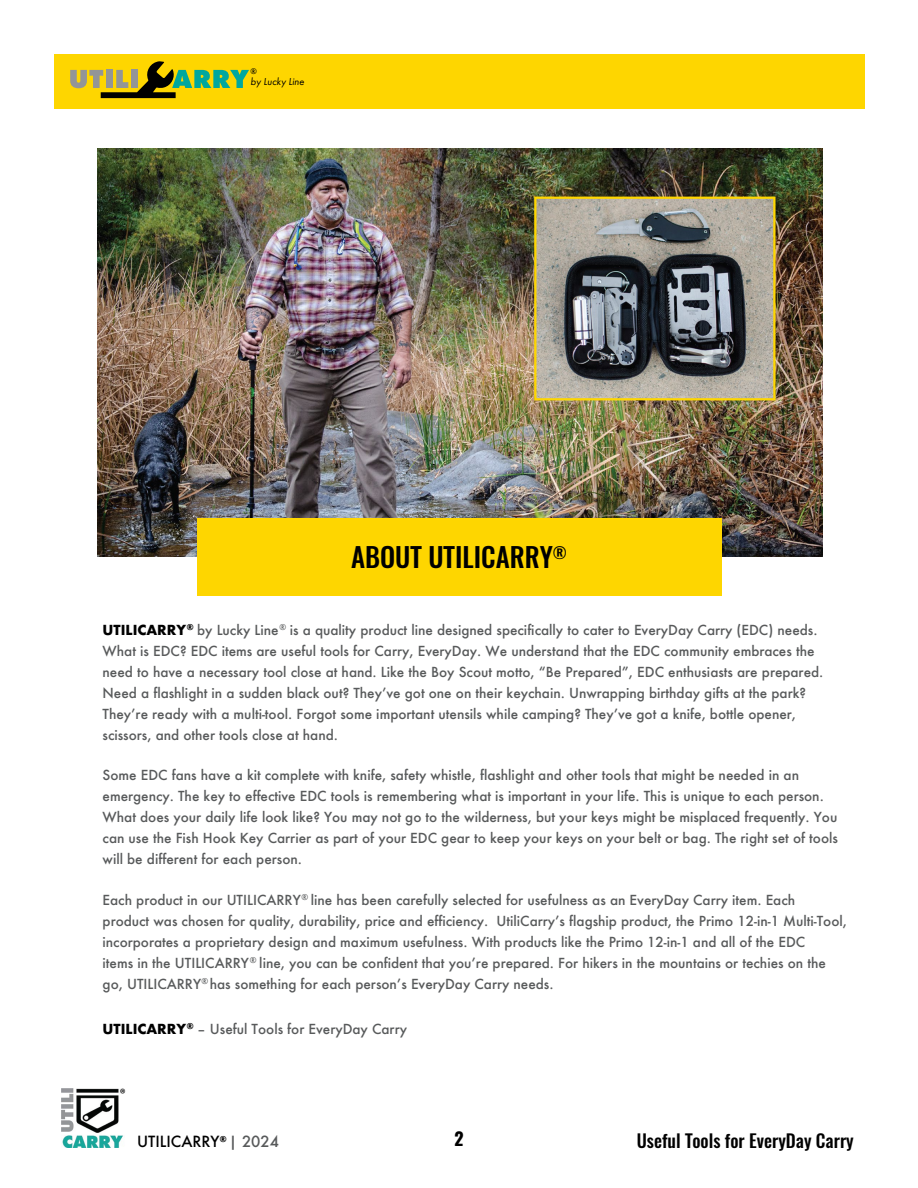
<style>
.page{position:relative;width:918px;height:1188px;background:#fff}
.page>*{position:absolute;margin:0;border:0;box-sizing:border-box;transform-origin:0 0}
.t1{font:500 27px "Oswald";color:#000}
.t2{font:500 18px "Oswald";color:#000}
.t3{font:700 18px "Oswald";color:#000}
.t4{font:500 15px "Futura";color:#000}
.t5{font:500 13.5px/21px "Futura";color:#585a5b}
.t6{font:italic 10.5px "Futura PT";color:#000}
.t7{font:500 7.5px "Futura";color:#000}
.s1{font-weight:700;color:#000}
.s2{color:#585a5b}
</style>
<div class="page">
<img style="left:97px;top:149px;width:726px;height:408px">
<div style="left:197px;top:518px;width:524px;height:78px;background:#fed600"></div>
<div style="left:54px;top:54px;width:810px;height:54px;background:#fed600"></div>
<img style="left:537px;top:200px;width:236px;height:197px">
<div style="left:534px;top:197px;width:242px;height:203px;border:2px solid #fed600"></div>
<svg style="left:70px;top:61px;width:179px;height:37px"></svg>
<img style="left:62px;top:1089px;width:64px;height:59px">
<p class="t7" style="left:251px;top:66px;width:8px">®</p>
<p class="t6" style="left:251px;top:75px;width:55px">by Lucky Line</p>
<h1 class="t1" style="left:351px;top:539px;width:217px">ABOUT UTILICARRY<sup>®</sup></h1>
<p class="t5" style="left:103px;top:619px;width:722px"><span class="s1">UTILICARRY</span><sup>®</sup> by Lucky Line<sup>®</sup> is a quality product line designed specifically to cater to EveryDay Carry (EDC) needs.<br>What is EDC? EDC items are useful tools for Carry, EveryDay. We understand that the EDC community embraces the need to have a necessary tool close at hand. Like the Boy Scout motto, “Be Prepared”, EDC enthusiasts are prepared.<br>Need a flashlight in a sudden black out? Theyʼve got one on their keychain. Unwrapping birthday gifts at the park?<br>Theyʼre ready with a multi-tool. Forgot some important utensils while camping? Theyʼve got a knife, bottle opener, scissors, and other tools close at hand.</p>
<p class="t5" style="left:103px;top:764px;width:737px">Some EDC fans have a kit complete with knife, safety whistle, flashlight and other tools that might be needed in an emergency. The key to effective EDC tools is remembering what is important in your life. This is unique to each person.<br>What does your daily life look like? You may not go to the wilderness, but your keys might be misplaced frequently. You can use the Fish Hook Key Carrier as part of your EDC gear to keep your keys on your belt or bag. The right set of tools will be different for each person.</p>
<p class="t5" style="left:103px;top:889px;width:746px">Each product in our UTILICARRY<sup>®</sup> line has been carefully selected for usefulness as an EveryDay Carry item. Each<br>product was chosen for quality, durability, price and efficiency. UtiliCarryʼs flagship product, the Primo 12-in-1 Multi-Tool, incorporates a proprietary design and maximum usefulness. With products like the Primo 12-in-1 and all of the EDC<br>items in the UTILICARRY<sup>®</sup> line, you can be confident that youʼre prepared. For hikers in the mountains or techies on the go, UTILICARRY<sup>®</sup> has something for each personʼs EveryDay Carry needs.</p>
<p class="t5" style="left:103px;top:1018px;width:306px"><span class="s1">UTILICARRY</span><sup>®</sup> – Useful Tools for EveryDay Carry</p>
<h2 class="t3" style="left:454px;top:1126px;width:11px">2</h2>
<p class="t4" style="left:137px;top:1131px;width:143px">UTILICARRY<sup>®</sup> <span class="s2">| 2024</span></p>
<h2 class="t2" style="left:637px;top:1128px;width:218px">Useful Tools for EveryDay Carry</h2>
</div>
